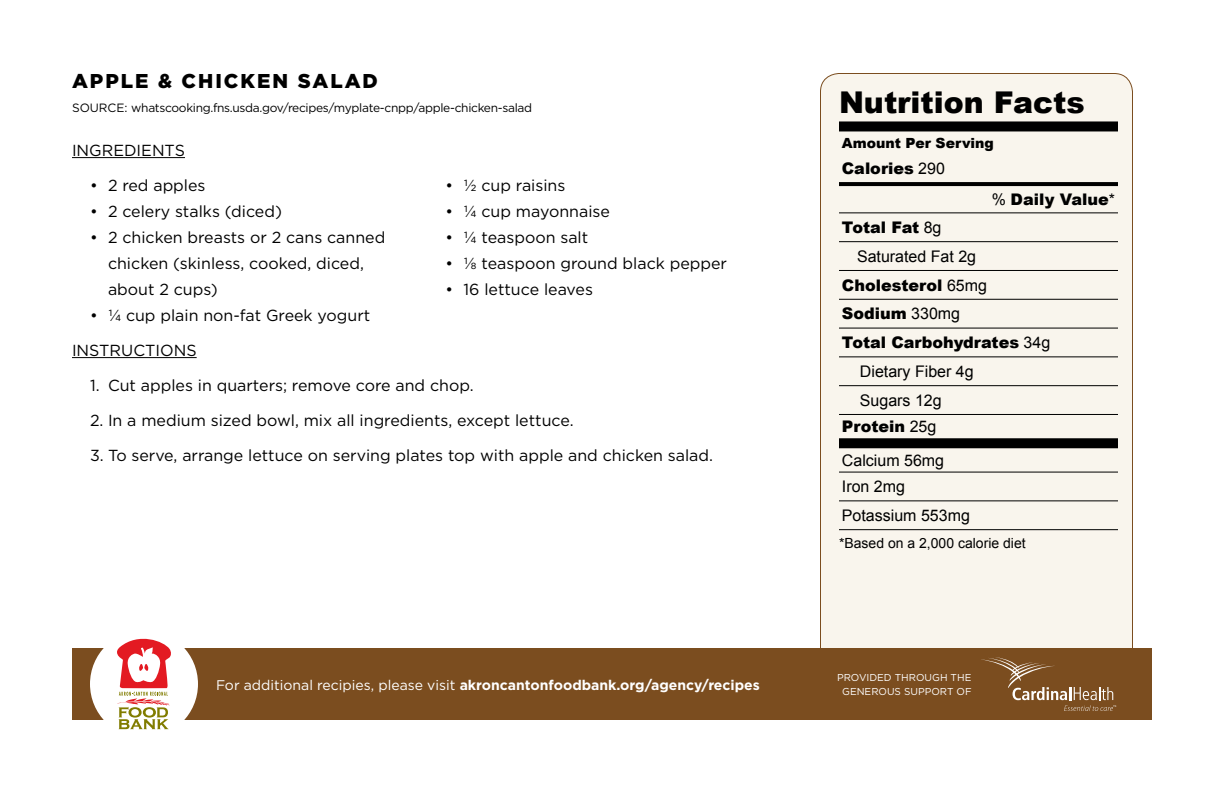
<style>
.page{position:relative;width:1224px;height:792px;background:#fff}
.page>*{position:absolute;margin:0;border:0;box-sizing:border-box;transform-origin:0 0}
.t1{font:900 30px "Arial";color:#000}
.t2{font:900 20px "Gotham";letter-spacing:.1em;color:#000}
.t3{font:16px/26px "Gotham";color:#000}
.t4{font:900 16px "Arial";color:#000}
.t5{font:16px/33.6px "Arial";color:#000}
.t6{font:700 14px "Gotham";color:#fff}
.t7{font:14px "Arial";color:#000}
.t8{font:900 14px "Arial";color:#000}
.t9{font:12px "Gotham";letter-spacing:-.025em;color:#000}
.t10{font:10px/14px "Gotham";color:#fff;text-align:center}
.s1{font-weight:400}
.s2{font-weight:900}
</style>
<div class="page">
<svg style="left:820px;top:73px;width:313px;height:575px;background:#eae6de"></svg>
<hr style="left:72px;top:157px;width:113px;height:1px;background:#000">
<hr style="left:72px;top:357px;width:125px;height:1px;background:#000">
<div style="left:72px;top:648px;width:1080px;height:72px;background:#7b4d1f"></div>
<div style="left:90px;top:630px;width:108px;height:108px;background:#fff;border-radius:50%"></div>
<svg style="left:117px;top:638px;width:54px;height:91px"></svg>
<svg style="left:981px;top:657px;width:135px;height:54px"></svg>
<p class="t2" style="left:72px;top:67px;width:307px">APPLE &amp; CHICKEN SALAD</p>
<p class="t9" style="left:72px;top:100px;width:462px">SOURCE: whatscooking.fns.usda.gov/recipes/myplate-cnpp/apple-chicken-salad</p>
<p class="t3" style="left:72px;top:137px;width:115px">INGREDIENTS</p>
<p class="t3" style="left:90px;top:172px;width:117px">• 2 red apples</p>
<p class="t3" style="left:90px;top:198px;width:194px">• 2 celery stalks (diced)</p>
<p class="t3" style="left:108px;top:224px;width:279px;text-indent:-18px">• 2 chicken breasts or 2 cans canned chicken (skinless, cooked, diced, about 2 cups)</p>
<p class="t3" style="left:90px;top:302px;width:282px">• ¼ cup plain non-fat Greek yogurt</p>
<p class="t3" style="left:446px;top:172px;width:121px">• ½ cup raisins</p>
<p class="t3" style="left:446px;top:198px;width:166px">• ¼ cup mayonnaise</p>
<p class="t3" style="left:446px;top:224px;width:144px">• ¼ teaspoon salt</p>
<p class="t3" style="left:446px;top:250px;width:283px">• ⅛ teaspoon ground black pepper</p>
<p class="t3" style="left:446px;top:276px;width:149px">• 16 lettuce leaves</p>
<p class="t3" style="left:72px;top:337px;width:126px">INSTRUCTIONS</p>
<p class="t3" style="left:90px;top:372px;width:385px">1. Cut apples in quarters; remove core and chop.</p>
<p class="t3" style="left:90px;top:407px;width:485px">2. In a medium sized bowl, mix all ingredients, except lettuce.</p>
<p class="t3" style="left:90px;top:442px;width:625px">3. To serve, arrange lettuce on serving plates top with apple and chicken salad.</p>
<h1 class="t1" style="left:839px;top:81px;width:247px">Nutrition Facts</h1>
<p class="t8" style="left:842px;top:133px;width:154px">Amount Per Serving</p>
<p class="t4" style="left:842px;top:157px;width:105px">Calories <span class="s1">290</span></p>
<p class="t4" style="left:992px;top:188px;width:125px"><span class="s1">%</span> Daily Value<span class="s1">*</span></p>
<p class="t4" style="left:842px;top:216px;width:101px">Total Fat <span class="s1">8g</span></p>
<p class="t5" style="left:857px;top:240px;width:121px">Saturated Fat 2g</p>
<p class="t4" style="left:842px;top:273px;width:147px">Cholesterol <span class="s1">65mg</span></p>
<p class="t4" style="left:842px;top:302px;width:120px">Sodium <span class="s1">330mg</span></p>
<p class="t4" style="left:842px;top:331px;width:210px">Total Carbohydrates <span class="s1">34g</span></p>
<p class="t5" style="left:860px;top:355px;width:115px">Dietary Fiber 4g</p>
<p class="t5" style="left:860px;top:384px;width:83px">Sugars 12g</p>
<p class="t5" style="left:842px;top:410px;width:104px"><span class="s2">Protein</span> 25g<br>Calcium 56mg</p>
<p class="t5" style="left:842px;top:472px;width:130px;line-height:28.8px">Iron 2mg<br>Potassium 553mg</p>
<p class="t7" style="left:839px;top:534px;width:188px">*Based on a 2,000 calorie diet</p>
<p class="t6" style="left:216px;top:675px;width:545px"><span class="s1">For additional recipies, please visit</span> akroncantonfoodbank.org/agency/recipes</p>
<p class="t10" style="left:837px;top:670px;width:136px">PROVIDED THROUGH THE<br>GENEROUS SUPPORT OF</p>
</div>
